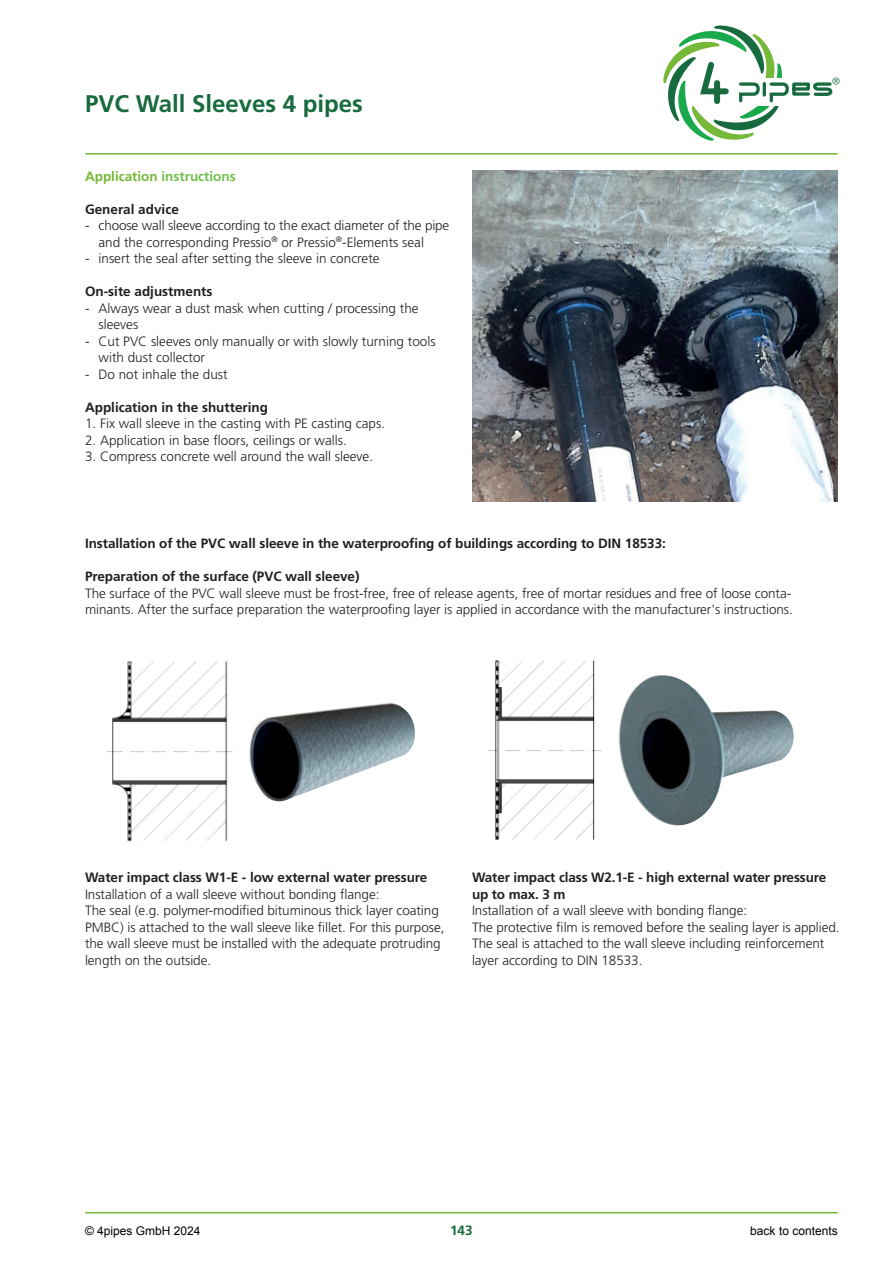
<style>
.page{position:relative;width:893px;height:1263px;background:#fff}
.page>*{position:absolute;margin:0;border:0;box-sizing:border-box;transform-origin:0 0}
.t1{font:700 24px "Frutiger";color:#176b3e}
.t2{font:300 13.5px/16.5px "Frutiger";letter-spacing:-.005em;color:#231f20}
.t3{font:700 13.5px/16.5px "Frutiger";letter-spacing:-.005em;color:#231f20}
.t4{font:700 13.5px "Frutiger";color:#70bf4c}
.t5{font:700 13.5px "Frutiger";color:#176b3e}
.t6{font:12px "Arial";color:#000}
.s1{color:#76b837}
</style>
<div class="page">
<svg style="left:663px;top:26px;width:177px;height:115px"></svg>
<hr style="left:85px;top:1212px;width:753px;height:1px;background:#76b837">
<hr style="left:85px;top:153px;width:753px;height:2px;background:#76b837">
<img style="left:472px;top:170px;width:366px;height:332px">
<img style="left:106px;top:661px;width:127px;height:181px">
<img style="left:487px;top:660px;width:115px;height:180px">
<img style="left:249px;top:703px;width:166px;height:99px">
<img style="left:618px;top:675px;width:176px;height:151px">
<h1 class="t1" style="left:85px;top:90px;width:279px">PVC Wall Sleeves 4 pipes</h1>
<p class="t4" style="left:85px;top:168px;width:152px"><span class="s1">Application</span> instructions</p>
<p class="t3" style="left:85px;top:201px;width:95px">General advice</p>
<p class="t2" style="left:99px;top:217px;width:352px;text-indent:-14px">- choose wall sleeve according to the exact diameter of the pipe and the corresponding Pressio<sup>®</sup> or Pressio<sup>®</sup>-Elements seal</p>
<p class="t2" style="left:85px;top:250px;width:296px">- insert the seal after setting the sleeve in concrete</p>
<p class="t3" style="left:85px;top:283px;width:129px">On-site adjustments</p>
<p class="t2" style="left:99px;top:300px;width:322px;text-indent:-14px">- Always wear a dust mask when cutting / processing the sleeves</p>
<p class="t2" style="left:99px;top:333px;width:339px;text-indent:-14px">- Cut PVC sleeves only manually or with slowly turning tools with dust collector</p>
<p class="t2" style="left:85px;top:366px;width:144px">- Do not inhale the dust</p>
<p class="t3" style="left:85px;top:398px;width:185px">Application in the shuttering</p>
<p class="t2" style="left:85px;top:415px;width:302px">1. Fix wall sleeve in the casting with PE casting caps.</p>
<p class="t2" style="left:85px;top:432px;width:263px">2. Application in base floors, ceilings or walls.</p>
<p class="t2" style="left:85px;top:448px;width:290px">3. Compress concrete well around the wall sleeve.</p>
<p class="t3" style="left:85px;top:535px;width:582px">Installation of the PVC wall sleeve in the waterproofing of buildings according to DIN 18533:</p>
<p class="t3" style="left:85px;top:568px;width:276px">Preparation of the surface (PVC wall sleeve)</p>
<p class="t2" style="left:85px;top:585px;width:709px">The surface of the PVC wall sleeve must be frost-free, free of release agents, free of mortar residues and free of loose conta&shy;minants. After the surface preparation the waterproofing layer is applied in accordance with the manufacturer's instructions.</p>
<p class="t3" style="left:85px;top:869px;width:344px">Water impact class W1-E - low external water pressure</p>
<p class="t2" style="left:85px;top:886px;width:361px">Installation of a wall sleeve without bonding flange:<br>The seal (e.g. polymer-modified bituminous thick layer coating PMBC) is attached to the wall sleeve like fillet. For this purpose, the wall sleeve must be installed with the adequate protruding length on the outside.</p>
<p class="t3" style="left:472px;top:869px;width:356px">Water impact class W2.1-E - high external water pressure up to max. 3 m</p>
<p class="t2" style="left:472px;top:902px;width:369px">Installation of a wall sleeve with bonding flange:<br>The protective film is removed before the sealing layer is applied.<br>The seal is attached to the wall sleeve including reinforcement layer according to DIN 18533.</p>
<p class="t5" style="left:450px;top:1222px;width:24px">143</p>
<p class="t6" style="left:85px;top:1223px;width:117px">© 4pipes GmbH 2024</p>
<p class="t6" style="left:750px;top:1223px;width:89px">back to contents</p>
</div>
